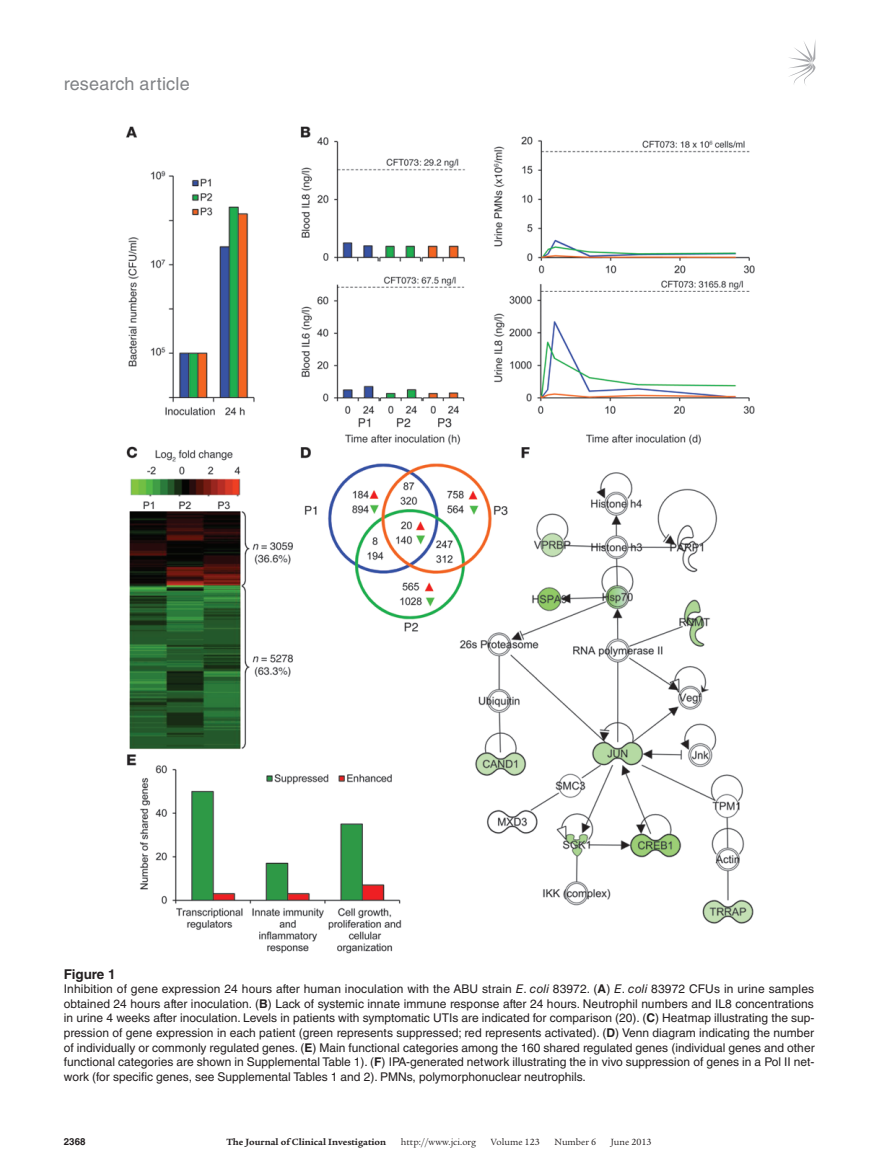
<style>
.page{position:relative;width:878px;height:1175px;background:#fff}
.page>*{position:absolute;margin:0;border:0;box-sizing:border-box;transform-origin:0 0}
.t1{font:18px "Helvetica LT Std";letter-spacing:.01em;color:#808285}
.t2{font:700 13.5px "Helvetica LT Std";color:#231f20}
.t3{font:12px/14.7px "Helvetica LT Std";color:#231f20;text-align:justify}
.t4{font:9.75px "Legacy Serif Std";color:#231f20}
.t5{font:700 9.75px "Legacy Serif Std";color:#231f20}
.t6{font:700 9.75px "Helvetica LT Std";color:#231f20}
.s1{font-style:italic}
.s2{font-weight:700}
</style>
<div class="page">
<svg style="left:789px;top:42px;width:26px;height:43px"></svg>
<img style="left:126px;top:126px;width:629px;height:828px">
<h1 class="t1" style="left:64px;top:73px;width:127px">research article</h1>
<p class="t2" style="left:64px;top:965px;width:53px">Figure 1</p>
<p class="t3" style="left:64px;top:981px;width:752px">Inhibition of gene expression 24 hours after human inoculation with the ABU strain <span class="s1">E</span>. <span class="s1">coli</span> 83972. (<span class="s2">A</span>) <span class="s1">E</span>. <span class="s1">coli</span> 83972 CFUs in urine samples obtained 24 hours after inoculation. (<span class="s2">B</span>) Lack of systemic innate immune response after 24 hours. Neutrophil numbers and IL8 concentrations in urine 4 weeks after inoculation. Levels in patients with symptomatic UTIs are indicated for comparison (20). (<span class="s2">C</span>) Heatmap illustrating the sup&shy;pression of gene expression in each patient (green represents suppressed; red represents activated). (<span class="s2">D</span>) Venn diagram indicating the number of individually or commonly regulated genes. (<span class="s2">E</span>) Main functional categories among the 160 shared regulated genes (individual genes and other functional categories are shown in Supplemental Table 1). (<span class="s2">F</span>) IPA-generated network illustrating the in vivo suppression of genes in a Pol II net&shy;work (for specific genes, see Supplemental Tables 1 and 2). PMNs, polymorphonuclear neutrophils.</p>
<p class="t6" style="left:64px;top:1135px;width:23px">2368</p>
<p class="t5" style="left:226px;top:1135px;width:161px">The Journal of Clinical Investigation</p>
<p class="t4" style="left:401px;top:1136px;width:77px">http://www.jci.org</p>
<p class="t4" style="left:491px;top:1136px;width:50px">Volume 123</p>
<p class="t4" style="left:554px;top:1136px;width:43px">Number 6</p>
<p class="t4" style="left:610px;top:1136px;width:42px">June 2013</p>
</div>
